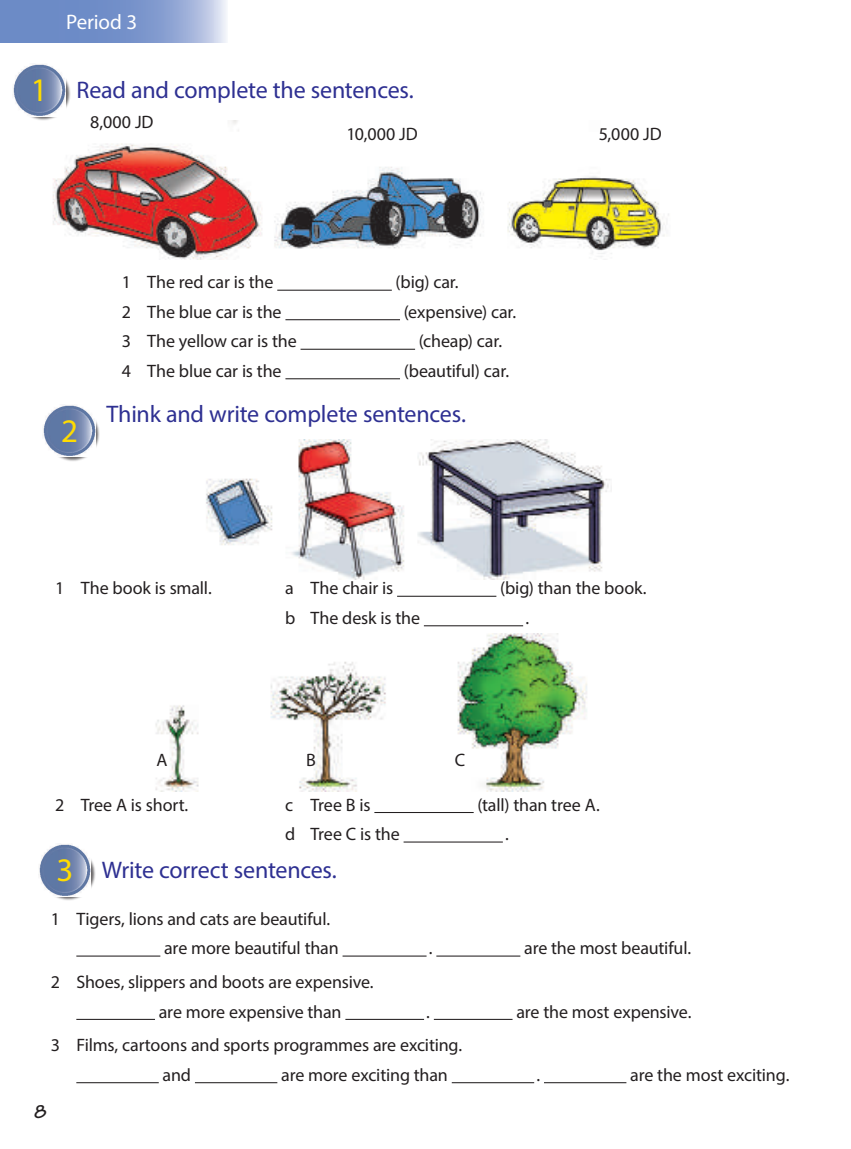
<style>
.page{position:relative;width:851px;height:1149px;background:#fff}
.page>*{position:absolute;margin:0;border:0;box-sizing:border-box;transform-origin:0 0}
.t1{font:33px "Myriad Pro";color:#ffdc01}
.t2{font:24px "Myriad Pro";letter-spacing:-.01em;color:#2e3092}
.t3{font:21px "Myriad Pro";letter-spacing:-.005em;color:#fff}
.t4{font:700 19.5px "Tekton Pro";color:#231f20}
.t5{font:18px/29.5px "Myriad Pro";letter-spacing:-.01em;color:#231f20}
.s1{font-size:33px;color:#ffdc01}
</style>
<div class="page">
<svg style="left:0;top:0;width:227px;height:43px;background:#829bcf"></svg>
<hr style="left:76px;top:955px;width:84px;height:1px;background:#231f20">
<hr style="left:342px;top:955px;width:84px;height:1px;background:#231f20">
<hr style="left:436px;top:955px;width:84px;height:1px;background:#231f20">
<hr style="left:76px;top:1018px;width:79px;height:1px;background:#231f20">
<hr style="left:345px;top:1018px;width:79px;height:1px;background:#231f20">
<hr style="left:434px;top:1018px;width:78px;height:1px;background:#231f20">
<hr style="left:76px;top:1081px;width:83px;height:1px;background:#231f20">
<hr style="left:195px;top:1081px;width:82px;height:1px;background:#231f20">
<hr style="left:451px;top:1081px;width:83px;height:1px;background:#231f20">
<hr style="left:544px;top:1081px;width:82px;height:1px;background:#231f20">
<div style="left:41px;top:846px;width:55px;height:54px;background:#231f20;opacity:.68"></div>
<img style="left:39px;top:843px;width:52px;height:52px">
<img style="left:155px;top:633px;width:432px;height:157px">
<img style="left:52px;top:120px;width:617px;height:139px">
<div style="left:16px;top:67px;width:54px;height:54px;background:#231f20;opacity:.68"></div>
<img style="left:13px;top:64px;width:52px;height:52px">
<hr style="left:277px;top:289px;width:115px;height:1px;background:#231f20">
<hr style="left:285px;top:319px;width:115px;height:1px;background:#231f20">
<hr style="left:300px;top:348px;width:115px;height:1px;background:#231f20">
<hr style="left:285px;top:378px;width:115px;height:1px;background:#231f20">
<hr style="left:397px;top:595px;width:99px;height:1px;background:#231f20">
<hr style="left:424px;top:625px;width:99px;height:1px;background:#231f20">
<hr style="left:374px;top:811px;width:99px;height:1px;background:#231f20">
<hr style="left:403px;top:841px;width:100px;height:1px;background:#231f20">
<div style="left:46px;top:407px;width:54px;height:54px;background:#231f20;opacity:.68"></div>
<img style="left:43px;top:404px;width:52px;height:53px">
<img style="left:206px;top:439px;width:405px;height:140px">
<p class="t3" style="left:66px;top:9px;width:73px">Period 3</p>
<h2 class="t2" style="left:31px;top:76px;width:384px"><span class="s1">1</span> Read and complete the sentences.</h2>
<p class="t5" style="left:90px;top:107px;width:65px">8,000 JD</p>
<p class="t5" style="left:346px;top:119px;width:73px">10,000 JD</p>
<p class="t5" style="left:598px;top:119px;width:64px">5,000 JD</p>
<h1 class="t1" style="left:61px;top:410px;width:18px">2</h1>
<p class="t5" style="left:122px;top:267px;width:153px">1 The red car is the</p>
<p class="t5" style="left:395px;top:267px;width:64px">(big) car.</p>
<p class="t5" style="left:122px;top:297px;width:161px">2 The blue car is the</p>
<p class="t5" style="left:404px;top:297px;width:114px">(expensive) car.</p>
<p class="t5" style="left:122px;top:326px;width:176px">3 The yellow car is the</p>
<p class="t5" style="left:419px;top:326px;width:85px">(cheap) car.</p>
<p class="t5" style="left:122px;top:356px;width:161px">4 The blue car is the</p>
<p class="t5" style="left:404px;top:356px;width:107px">(beautiful) car.</p>
<h2 class="t2" style="left:106px;top:399px;width:361px">Think and write complete sentences.</h2>
<p class="t5" style="left:55px;top:573px;width:158px">1 The book is small.</p>
<p class="t5" style="left:285px;top:573px;width:110px">a The chair is</p>
<p class="t5" style="left:500px;top:573px;width:148px">(big) than the book.</p>
<p class="t5" style="left:285px;top:602px;width:136px">b The desk is the</p>
<p class="t5" style="left:525px;top:602px;width:5px">.</p>
<p class="t5" style="left:156px;top:744px;width:13px">A</p>
<p class="t5" style="left:306px;top:744px;width:11px">B</p>
<p class="t5" style="left:455px;top:744px;width:12px">C</p>
<p class="t5" style="left:55px;top:789px;width:134px">2 Tree A is short.</p>
<p class="t5" style="left:285px;top:789px;width:87px">c Tree B is</p>
<p class="t5" style="left:477px;top:789px;width:124px">(tall) than tree A.</p>
<p class="t5" style="left:285px;top:818px;width:116px">d Tree C is the</p>
<p class="t5" style="left:505px;top:818px;width:5px">.</p>
<h1 class="t1" style="left:56px;top:849px;width:18px">3</h1>
<h2 class="t2" style="left:102px;top:855px;width:236px">Write correct sentences.</h2>
<p class="t5" style="left:164px;top:903px;width:176px;text-indent:-113px">1 Tigers, lions and cats are beautiful. are more beautiful than</p>
<p class="t5" style="left:429px;top:932px;width:5px">.</p>
<p class="t5" style="left:524px;top:932px;width:168px">are the most beautiful.</p>
<p class="t5" style="left:159px;top:966px;width:216px;text-indent:-108px">2 Shoes, slippers and boots are expensive. are more expensive than</p>
<p class="t5" style="left:426px;top:996px;width:5px">.</p>
<p class="t5" style="left:516px;top:996px;width:176px">are the most expensive.</p>
<p class="t5" style="left:162px;top:1029px;width:301px;text-indent:-112px">3 Films, cartoons and sports programmes are exciting. and</p>
<p class="t5" style="left:281px;top:1059px;width:168px">are more exciting than</p>
<p class="t5" style="left:536px;top:1059px;width:5px">.</p>
<p class="t5" style="left:630px;top:1059px;width:161px">are the most exciting.</p>
<p class="t4" style="left:34px;top:1099px;width:14px">8</p>
</div>
